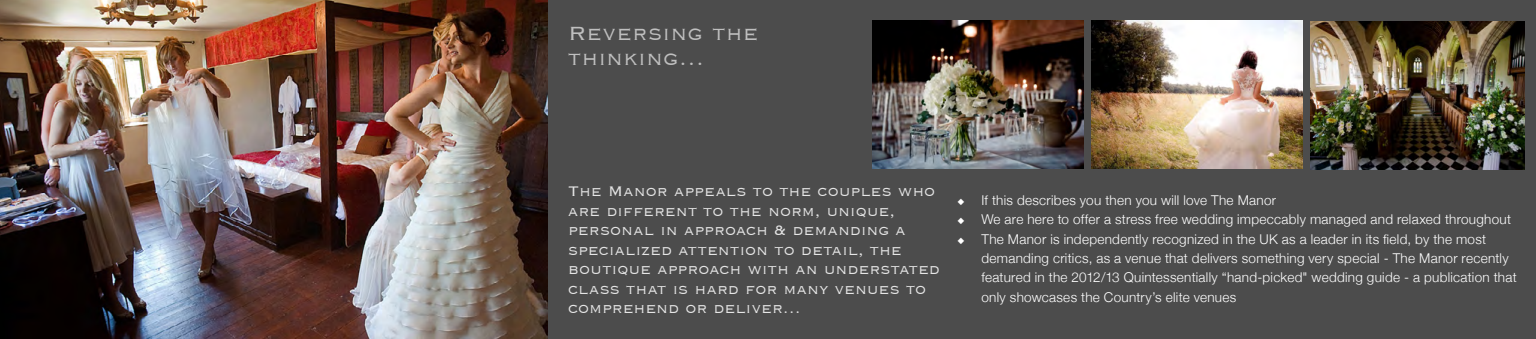
<style>
.page{position:relative;width:1536px;height:339px;background:#4c4c4c}
.page>*{position:absolute;margin:0;border:0;box-sizing:border-box;transform-origin:0 0}
.t1{font:300 25.5px/25.5px "Copperplate";color:#bfbfbf}
.t2{font:300 18px/19.5px "Copperplate";color:#e6e6e6}
.t3{font:300 13.5px/19.5px "Helvetica Neue";letter-spacing:.02em;color:#fff}
</style>
<div class="page">
<img style="left:0;top:0;width:548px;height:339px">
<img style="left:1311px;top:22px;width:213px;height:148px">
<img style="left:1092px;top:20px;width:210px;height:149px">
<img style="left:873px;top:20px;width:211px;height:149px">
<h1 class="t1" style="left:568px;top:19px;width:192px">Reversing the thinking…</h1>
<p class="t2" style="left:568px;top:181px;width:373px">The Manor appeals to the couples who are different to the norm, unique, personal in approach &amp; demanding a specialized attention to detail, the boutique approach with an understated class that is hard for many venues to comprehend or deliver…</p>
<p class="t3" style="left:957px;top:190px;width:320px">◆ If this describes you then you will love The Manor</p>
<p class="t3" style="left:957px;top:209px;width:555px">◆ We are here to offer a stress free wedding impeccably managed and relaxed throughout</p>
<p class="t3" style="left:981px;top:229px;width:537px;text-indent:-24px">◆ The Manor is independently recognized in the UK as a leader in its field, by the most demanding critics, as a venue that delivers something very special - The Manor recently featured in the 2012/13 Quintessentially “hand-picked" wedding guide - a publication that only showcases the Country’s elite venues</p>
</div>
